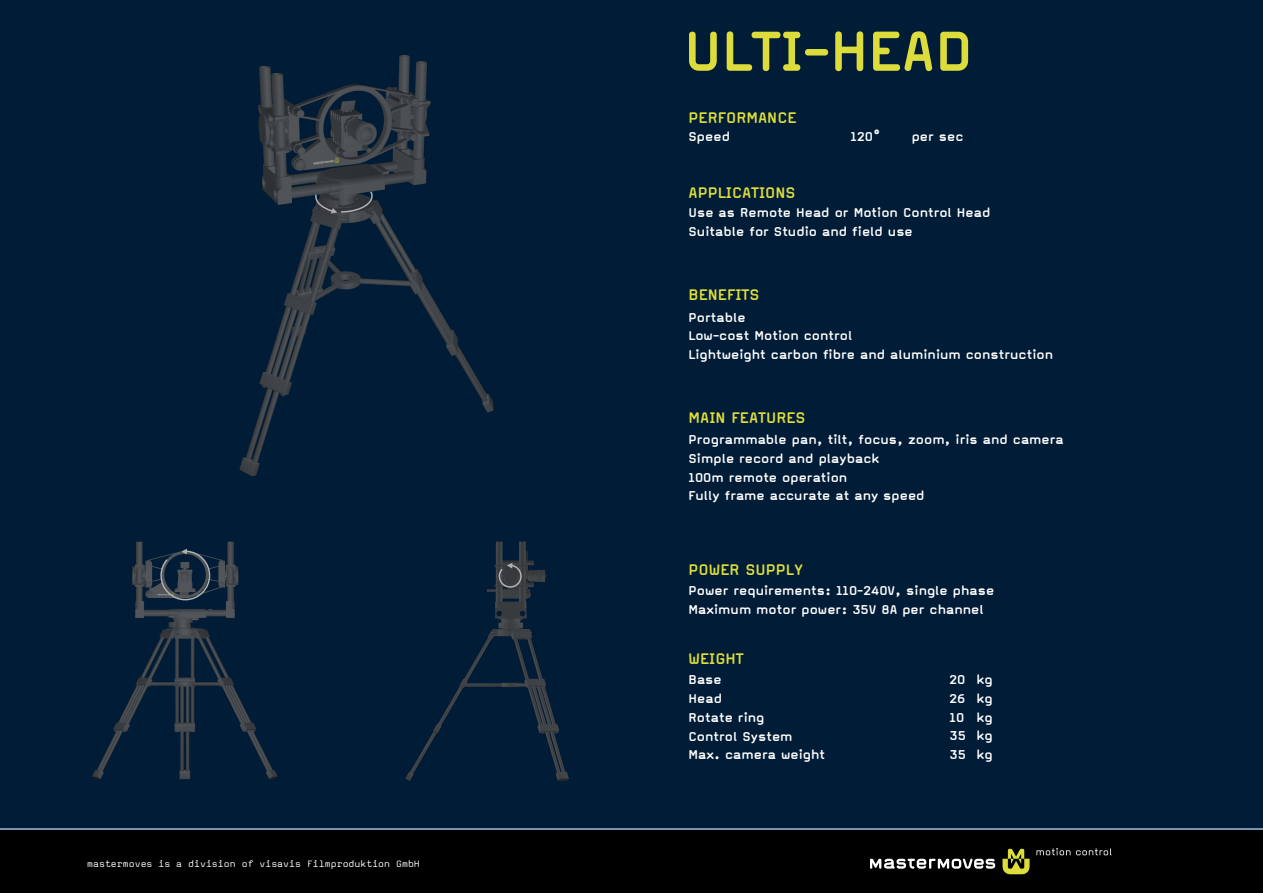
<style>
.page{position:relative;width:1263px;height:893px;background:#001c36}
.page>*{position:absolute;margin:0;border:0;box-sizing:border-box;transform-origin:0 0}
.t1{font:700 66px "Magda Clean";color:#dcdd3a}
.t2{font:700 18px "Magda Clean";color:#dcdd3a}
.t3{font:700 15px/18.8px "Magda Clean";color:#fff}
.t4{font:10.8px "Magda Clean Mono";color:#fff}
.s1{font-size:18px}
</style>
<div class="page">
<div style="left:0;top:829px;width:1263px;height:64px;background:#000"></div>
<svg style="left:870px;top:859px;width:125px;height:10px"></svg>
<svg style="left:1036px;top:848px;width:75px;height:7px"></svg>
<svg style="left:1002px;top:849px;width:27px;height:25px"></svg>
<hr style="left:0;top:828px;width:1263px;height:1px;background:#7795ac">
<img style="left:239px;top:55px;width:255px;height:421px">
<img style="left:92px;top:541px;width:186px;height:238px">
<img style="left:405px;top:541px;width:164px;height:240px">
<svg style="left:160px;top:549px;width:51px;height:52px"></svg>
<svg style="left:498px;top:563px;width:24px;height:25px"></svg>
<svg style="left:314px;top:190px;width:59px;height:24px"></svg>
<p class="t4" style="left:87px;top:858px;width:334px">mastermoves is a division of visavis Filmproduktion GmbH</p>
<h1 class="t1" style="left:684px;top:16px;width:290px">ULTI-HEAD</h1>
<p class="t2" style="left:689px;top:108px;width:109px">PERFORMANCE</p>
<p class="t3" style="left:689px;top:127px;width:43px">Speed</p>
<p class="t3" style="left:851px;top:127px;width:32px">120<span class="s1">°</span></p>
<p class="t3" style="left:912px;top:127px;width:53px">per sec</p>
<p class="t2" style="left:688px;top:184px;width:109px">APPLICATIONS</p>
<p class="t3" style="left:688px;top:203px;width:303px">Use as Remote Head or Motion Control Head<br>Suitable for Studio and field use</p>
<p class="t2" style="left:688px;top:286px;width:72px">BENEFITS</p>
<p class="t3" style="left:688px;top:308px;width:366px">Portable<br>Low-cost Motion control<br>Lightweight carbon fibre and aluminium construction</p>
<p class="t2" style="left:688px;top:408px;width:119px">MAIN FEATURES</p>
<p class="t3" style="left:688px;top:430px;width:377px">Programmable pan, tilt, focus, zoom, iris and camera Simple record and playback<br>100m remote operation<br>Fully frame accurate at any speed</p>
<p class="t2" style="left:689px;top:560px;width:116px">POWER SUPPLY</p>
<p class="t3" style="left:688px;top:581px;width:307px">Power requirements: 110-240V, single phase<br>Maximum motor power: 35V 8A per channel</p>
<p class="t2" style="left:688px;top:649px;width:57px">WEIGHT</p>
<p class="t3" style="left:688px;top:670px;width:138px">Base<br>Head<br>Rotate ring<br>Control System<br>Max. camera weight</p>
<p class="t3" style="left:976px;top:670px;width:18px;text-align:justify">kg kg kg kg kg</p>
<p class="t3" style="left:949px;top:670px;width:18px">20<br>26<br>10<br>35<br>35</p>
</div>
